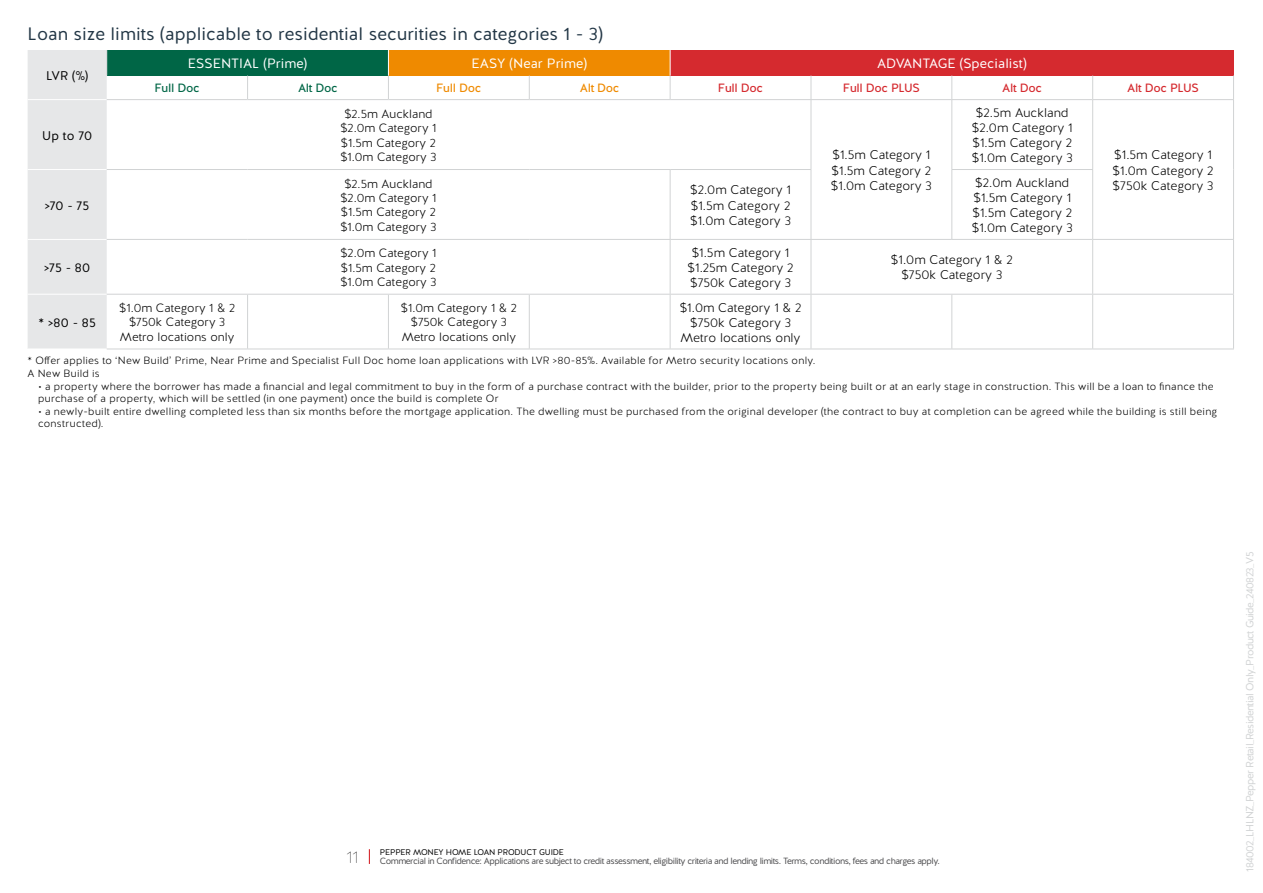
<style>
.page{position:relative;width:1263px;height:893px;background:#fff}
.page>*{position:absolute;margin:0;border:0;box-sizing:border-box;transform-origin:0 0}
.t1{font:18px "Halis R";color:#233746}
.t2{font:13.5px "Halis R";color:#fff}
.t3{font:300 12.6px/15.1px "Halis R";color:#000;text-align:center}
.t4{font:12.6px "Halis R";letter-spacing:.01em;color:#000}
.t5{font:300 12px/14.4px "Halis R";color:#000;text-align:center}
.t6{font:12px "Halis R";letter-spacing:-.03em;color:#d52a2f}
.t7{font:12px "Halis R";letter-spacing:-.03em;color:#006646}
.t8{font:12px "Halis R";letter-spacing:-.03em;color:#ef8a00}
.t9{font:300 10.5px/12.6px "Halis R";letter-spacing:.025em;color:#000}
.t10{font:10.5px "Halis R";letter-spacing:-.05em;color:#d1d3d4}
.t11{font:9px "Halis R";letter-spacing:-.055em;color:#4d4d4f}
.t12{font:8.25px "Halis R";letter-spacing:-.02em;color:#000}
.s1{font-weight:100;font-size:16.65px;color:#000}
</style>
<div class="page">
<svg style="left:369px;top:849px;width:1px;height:15px"></svg>
<div style="left:107px;top:50px;width:281px;height:26px;background:#006646"></div>
<div style="left:388px;top:50px;width:282px;height:26px;background:#ef8a00"></div>
<div style="left:670px;top:50px;width:563px;height:26px;background:#d52a2f"></div>
<div style="left:28px;top:50px;width:79px;height:299px;background:#e6e7e8"></div>
<svg style="left:247px;top:76px;width:1px;height:23px"></svg>
<svg style="left:388px;top:50px;width:1px;height:49px"></svg>
<svg style="left:529px;top:76px;width:1px;height:23px"></svg>
<svg style="left:670px;top:50px;width:1px;height:49px"></svg>
<svg style="left:811px;top:76px;width:1px;height:23px"></svg>
<svg style="left:951px;top:76px;width:1px;height:23px"></svg>
<svg style="left:1092px;top:76px;width:1px;height:23px"></svg>
<svg style="left:1233px;top:76px;width:1px;height:23px"></svg>
<hr style="left:107px;top:99px;width:141px;height:1px;background:#d1d3d4">
<hr style="left:248px;top:99px;width:140px;height:1px;background:#d1d3d4">
<hr style="left:388px;top:99px;width:141px;height:1px;background:#d1d3d4">
<hr style="left:529px;top:99px;width:141px;height:1px;background:#d1d3d4">
<hr style="left:247px;top:295px;width:1px;height:54px;background:#d1d3d4">
<hr style="left:388px;top:295px;width:1px;height:54px;background:#d1d3d4">
<hr style="left:529px;top:295px;width:1px;height:54px;background:#d1d3d4">
<hr style="left:670px;top:99px;width:141px;height:1px;background:#d1d3d4">
<hr style="left:811px;top:99px;width:141px;height:1px;background:#d1d3d4">
<hr style="left:811px;top:100px;width:1px;height:69px;background:#d1d3d4">
<hr style="left:952px;top:99px;width:141px;height:1px;background:#d1d3d4">
<hr style="left:951px;top:100px;width:1px;height:69px;background:#d1d3d4">
<hr style="left:1093px;top:99px;width:141px;height:1px;background:#d1d3d4">
<hr style="left:1092px;top:100px;width:1px;height:69px;background:#d1d3d4">
<hr style="left:1233px;top:100px;width:1px;height:70px;background:#d1d3d4">
<hr style="left:670px;top:170px;width:1px;height:69px;background:#d1d3d4">
<hr style="left:811px;top:170px;width:1px;height:69px;background:#d1d3d4">
<hr style="left:951px;top:170px;width:1px;height:69px;background:#d1d3d4">
<hr style="left:1092px;top:170px;width:1px;height:69px;background:#d1d3d4">
<hr style="left:1233px;top:170px;width:1px;height:69px;background:#d1d3d4">
<hr style="left:670px;top:240px;width:1px;height:54px;background:#d1d3d4">
<hr style="left:811px;top:240px;width:1px;height:54px;background:#d1d3d4">
<hr style="left:1092px;top:240px;width:1px;height:54px;background:#d1d3d4">
<hr style="left:1233px;top:240px;width:1px;height:54px;background:#d1d3d4">
<hr style="left:670px;top:295px;width:1px;height:54px;background:#d1d3d4">
<hr style="left:811px;top:295px;width:1px;height:54px;background:#d1d3d4">
<hr style="left:951px;top:295px;width:1px;height:54px;background:#d1d3d4">
<hr style="left:1092px;top:295px;width:1px;height:54px;background:#d1d3d4">
<hr style="left:1233px;top:295px;width:1px;height:54px;background:#d1d3d4">
<hr style="left:107px;top:169px;width:141px;height:1px;background:#d1d3d4">
<hr style="left:248px;top:169px;width:140px;height:1px;background:#d1d3d4">
<hr style="left:388px;top:169px;width:141px;height:1px;background:#d1d3d4">
<hr style="left:529px;top:169px;width:141px;height:1px;background:#d1d3d4">
<hr style="left:107px;top:239px;width:141px;height:1px;background:#d1d3d4">
<hr style="left:248px;top:239px;width:140px;height:1px;background:#d1d3d4">
<hr style="left:388px;top:239px;width:141px;height:1px;background:#d1d3d4">
<hr style="left:529px;top:239px;width:141px;height:1px;background:#d1d3d4">
<hr style="left:107px;top:294px;width:141px;height:1px;background:#d1d3d4">
<hr style="left:248px;top:294px;width:140px;height:1px;background:#d1d3d4">
<hr style="left:388px;top:294px;width:141px;height:1px;background:#d1d3d4">
<hr style="left:529px;top:294px;width:141px;height:1px;background:#d1d3d4">
<hr style="left:107px;top:349px;width:141px;height:1px;background:#d1d3d4">
<hr style="left:248px;top:349px;width:140px;height:1px;background:#d1d3d4">
<hr style="left:388px;top:349px;width:141px;height:1px;background:#d1d3d4">
<hr style="left:529px;top:349px;width:141px;height:1px;background:#d1d3d4">
<hr style="left:670px;top:169px;width:141px;height:1px;background:#d1d3d4">
<hr style="left:951px;top:169px;width:142px;height:1px;background:#d1d3d4">
<hr style="left:670px;top:239px;width:141px;height:1px;background:#d1d3d4">
<hr style="left:811px;top:239px;width:141px;height:1px;background:#d1d3d4">
<hr style="left:952px;top:239px;width:141px;height:1px;background:#d1d3d4">
<hr style="left:1093px;top:239px;width:141px;height:1px;background:#d1d3d4">
<hr style="left:670px;top:294px;width:141px;height:1px;background:#d1d3d4">
<hr style="left:811px;top:294px;width:141px;height:1px;background:#d1d3d4">
<hr style="left:952px;top:294px;width:141px;height:1px;background:#d1d3d4">
<hr style="left:1093px;top:294px;width:141px;height:1px;background:#d1d3d4">
<hr style="left:670px;top:349px;width:141px;height:1px;background:#d1d3d4">
<hr style="left:811px;top:349px;width:141px;height:1px;background:#d1d3d4">
<hr style="left:952px;top:349px;width:141px;height:1px;background:#d1d3d4">
<hr style="left:1093px;top:349px;width:141px;height:1px;background:#d1d3d4">
<h1 class="t1" style="left:28px;top:22px;width:577px">Loan size limits (applicable to residential securities in categories 1 - 3)</h1>
<p class="t4" style="left:46px;top:67px;width:44px">LVR (%)</p>
<p class="t2" style="left:188px;top:55px;width:121px">ESSENTIAL (Prime)</p>
<p class="t2" style="left:471px;top:55px;width:117px">EASY (Near Prime)</p>
<p class="t2" style="left:877px;top:55px;width:151px">ADVANTAGE (Specialist)</p>
<p class="t7" style="left:155px;top:80px;width:47px">Full Doc</p>
<p class="t7" style="left:298px;top:80px;width:41px">Alt Doc</p>
<p class="t8" style="left:436px;top:80px;width:47px">Full Doc</p>
<p class="t8" style="left:580px;top:80px;width:41px">Alt Doc</p>
<p class="t6" style="left:718px;top:80px;width:47px">Full Doc</p>
<p class="t6" style="left:843px;top:80px;width:78px">Full Doc PLUS</p>
<p class="t6" style="left:1002px;top:80px;width:41px">Alt Doc</p>
<p class="t6" style="left:1127px;top:80px;width:73px">Alt Doc PLUS</p>
<p class="t4" style="left:42px;top:127px;width:52px">Up to 70</p>
<p class="t4" style="left:45px;top:197px;width:46px">&gt;70 - 75</p>
<p class="t4" style="left:44px;top:259px;width:48px">&gt;75 - 80</p>
<p class="t3" style="left:972px;top:105px;width:102px">$2.5m Auckland $2.0m Category 1 $1.5m Category 2 $1.0m Category 3</p>
<p class="t5" style="left:340px;top:107px;width:98px">$2.5m Auckland $2.0m Category 1 $1.5m Category 2 $1.0m Category 3</p>
<p class="t3" style="left:831px;top:148px;width:102px;text-align:left">$1.5m Category 1 $1.5m Category 2 $1.0m Category 3</p>
<p class="t5" style="left:340px;top:177px;width:98px">$2.5m Auckland $2.0m Category 1 $1.5m Category 2 $1.0m Category 3</p>
<p class="t3" style="left:690px;top:183px;width:102px;text-align:justify">$2.0m Category 1 $1.5m Category 2 $1.0m Category 3</p>
<p class="t3" style="left:972px;top:175px;width:102px;text-align:left">$2.0m Auckland $1.5m Category 1 $1.5m Category 2 $1.0m Category 3</p>
<p class="t5" style="left:340px;top:246px;width:98px;text-align:justify">$2.0m Category 1 $1.5m Category 2 $1.0m Category 3</p>
<p class="t3" style="left:687px;top:245px;width:108px">$1.5m Category 1 $1.25m Category 2 $750k Category 3</p>
<p class="t3" style="left:891px;top:253px;width:123px">$1.0m Category 1 &amp; 2 $750k Category 3</p>
<p class="t3" style="left:1112px;top:148px;width:102px;text-align:left">$1.5m Category 1 $1.0m Category 2 $750k Category 3</p>
<p class="t5" style="left:119px;top:301px;width:117px">$1.0m Category 1 &amp; 2 $750k Category 3<br>Metro locations only</p>
<p class="t5" style="left:401px;top:301px;width:117px">$1.0m Category 1 &amp; 2 $750k Category 3<br>Metro locations only</p>
<p class="t3" style="left:680px;top:300px;width:123px">$1.0m Category 1 &amp; 2 $750k Category 3<br>Metro locations only</p>
<p class="t9" style="left:28px;top:355px;width:789px">* Offer applies to ‘New Build’ Prime, Near Prime and Specialist Full Doc home loan applications with LVR &gt;80-85%. Available for Metro security locations only.<br>A New Build is</p>
<p class="t9" style="left:38px;top:380px;width:1177px">• a property where the borrower has made a financial and legal commitment to buy in the form of a purchase contract with the builder, prior to the property being built or at an early stage in construction. This will be a loan to finance the purchase of a property, which will be settled (in one payment) once the build is complete Or</p>
<p class="t9" style="left:38px;top:405px;width:1181px">• a newly-built entire dwelling completed less than six months before the mortgage application. The dwelling must be purchased from the original developer (the contract to buy at completion can be agreed while the building is still being constructed).</p>
<p class="t4" style="left:38px;top:314px;width:59px">* &gt;80 - 85</p>
<p class="t12" style="left:380px;top:847px;width:185px">PEPPER MONEY HOME LOAN PRODUCT GUIDE</p>
<p class="t11" style="left:347px;top:855px;width:595px"><span class="s1">11</span> Commercial in Confidence: Applications are subject to credit assessment, eligibility criteria and lending limits. Terms, conditions, fees and charges apply.</p>
<p class="t10" style="left:1243px;top:872px;width:322px;rotate:-90deg">184002_LHLNZ_Pepper Retail_Residential Only_Product Guide_240823_V5</p>
</div>
